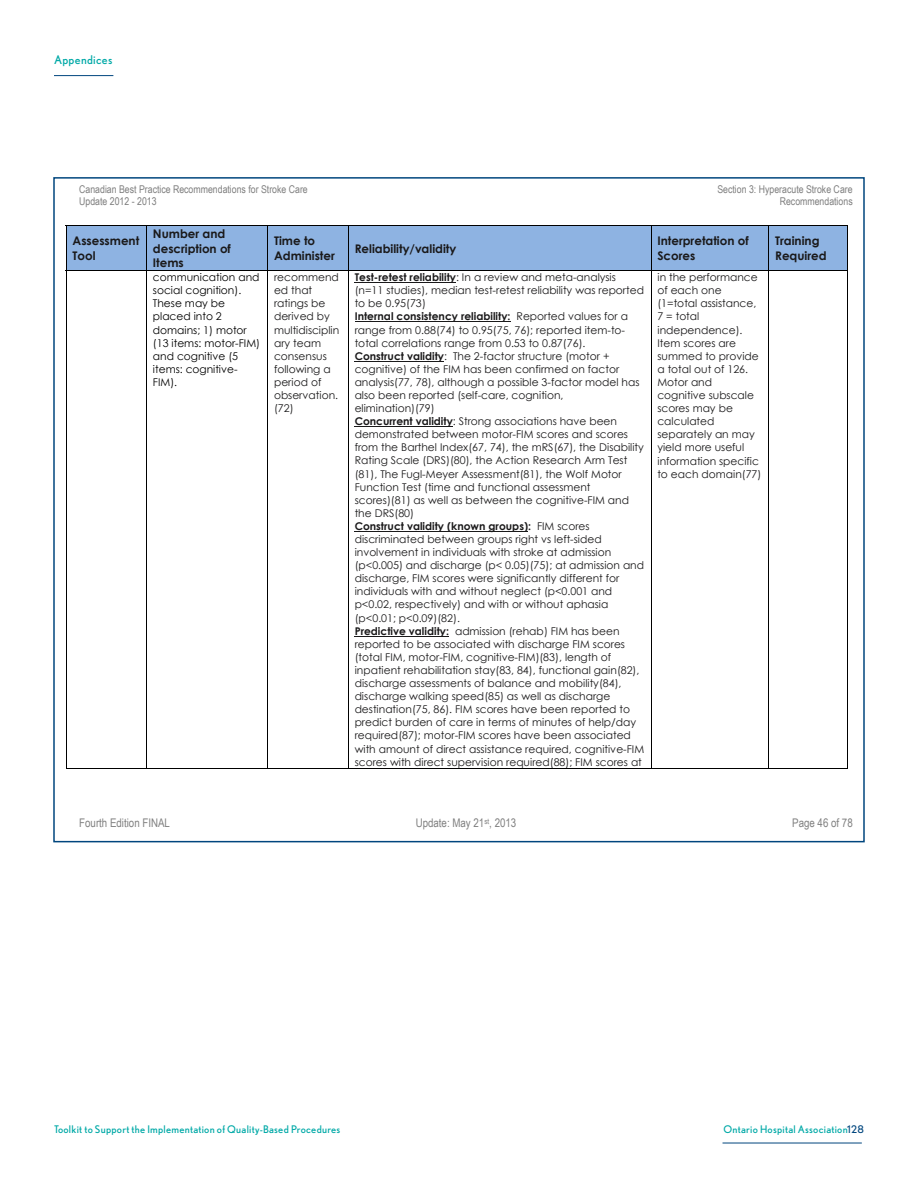
<style>
.page{position:relative;width:918px;height:1188px;background:#fff}
.page>*{position:absolute;margin:0;border:0;box-sizing:border-box;transform-origin:0 0}
.t1{font:12px "Nobel";letter-spacing:.025em;color:#00a9a7}
.t2{font:700 11.85px/14.5px "Century Gothic";color:#1a191a}
.t3{font:11.85px "Arial Narrow";color:#808080}
.t4{font:10.65px/13px "Century Gothic";color:#1a191a}
.t5{font:10.65px/13px "Century Gothic";color:#000}
.t6{font:10.65px "Arial Narrow";color:#7e7e7e}
.t7{font:10.5px "Nobel";letter-spacing:.025em;color:#00a9a7}
.s1{font-weight:700}
.s2{color:#00467e}
</style>
<div class="page">
<hr style="left:54px;top:75px;width:59px;height:1px;background:#00467e">
<hr style="left:723px;top:1143px;width:139px;height:1px;background:#00467e">
<div style="left:66px;top:226px;width:80px;height:44px;background:#8eb3e2"></div>
<div style="left:147px;top:226px;width:120px;height:44px;background:#8eb3e2"></div>
<div style="left:268px;top:226px;width:80px;height:44px;background:#8eb3e2"></div>
<div style="left:349px;top:226px;width:302px;height:44px;background:#8eb3e2"></div>
<div style="left:651px;top:226px;width:117px;height:44px;background:#8eb3e2"></div>
<div style="left:769px;top:226px;width:78px;height:44px;background:#8eb3e2"></div>
<hr style="left:66px;top:226px;width:782px;height:1px;background:#000">
<hr style="left:66px;top:226px;width:1px;height:44px;background:#000">
<hr style="left:146px;top:226px;width:1px;height:44px;background:#000">
<hr style="left:267px;top:226px;width:1px;height:44px;background:#000">
<hr style="left:348px;top:226px;width:1px;height:44px;background:#000">
<hr style="left:651px;top:226px;width:1px;height:44px;background:#000">
<hr style="left:768px;top:226px;width:1px;height:44px;background:#000">
<hr style="left:847px;top:226px;width:1px;height:44px;background:#000">
<hr style="left:355px;top:282px;width:101px;height:1px;background:#1a191a">
<hr style="left:355px;top:321px;width:156px;height:1px;background:#1a191a">
<hr style="left:355px;top:361px;width:89px;height:1px;background:#1a191a">
<hr style="left:355px;top:426px;width:98px;height:1px;background:#1a191a">
<hr style="left:355px;top:531px;width:173px;height:1px;background:#1a191a">
<hr style="left:355px;top:636px;width:94px;height:1px;background:#1a191a">
<hr style="left:66px;top:270px;width:782px;height:1px;background:#000">
<hr style="left:66px;top:270px;width:1px;height:498px;background:#000">
<hr style="left:66px;top:768px;width:80px;height:1px;background:#000">
<hr style="left:146px;top:270px;width:1px;height:498px;background:#000">
<hr style="left:147px;top:768px;width:120px;height:1px;background:#000">
<hr style="left:267px;top:270px;width:1px;height:498px;background:#000">
<hr style="left:268px;top:768px;width:80px;height:1px;background:#000">
<hr style="left:348px;top:270px;width:1px;height:498px;background:#000">
<hr style="left:349px;top:768px;width:302px;height:1px;background:#000">
<hr style="left:651px;top:270px;width:1px;height:498px;background:#000">
<hr style="left:651px;top:768px;width:117px;height:1px;background:#000">
<hr style="left:768px;top:270px;width:1px;height:498px;background:#000">
<hr style="left:769px;top:768px;width:78px;height:1px;background:#000">
<hr style="left:847px;top:270px;width:1px;height:498px;background:#000">
<p class="t1" style="left:54px;top:53px;width:60px">Appendices</p>
<p class="t6" style="left:79px;top:183px;width:230px">Canadian Best Practice Recommendations for Stroke Care</p>
<p class="t6" style="left:718px;top:183px;width:137px">Section 3: Hyperacute Stroke Care</p>
<p class="t6" style="left:79px;top:195px;width:79px">Update 2012 - 2013</p>
<p class="t6" style="left:780px;top:195px;width:74px">Recommendations</p>
<p class="t2" style="left:73px;top:234px;width:68px">Assessment<br>Tool</p>
<p class="t2" style="left:153px;top:226px;width:80px">Number and description of<br>Items</p>
<p class="t2" style="left:274px;top:234px;width:62px">Time to<br>Administer</p>
<p class="t2" style="left:355px;top:241px;width:103px">Reliability/validity</p>
<p class="t2" style="left:657px;top:234px;width:93px">Interpretation of<br>Scores</p>
<p class="t2" style="left:775px;top:234px;width:53px">Training<br>Required</p>
<p class="t5" style="left:153px;top:271px;width:109px">communication and social cognition).<br>These may be placed into 2 domains; 1) motor (13 items: motor-FIM) and cognitive (5 items: cognitive-<br>FIM).</p>
<p class="t4" style="left:274px;top:271px;width:67px">recommend ed that ratings be derived by multidisciplin ary team consensus following a period of observation. (72)</p>
<p class="t4" style="left:355px;top:271px;width:291px"><span class="s1">Test-retest reliability</span>: In a review and meta-analysis (n=11 studies), median test-retest reliability was reported to be 0.95(73)<br><span class="s1">Internal consistency reliability:</span> Reported values for α range from 0.88(74) to 0.95(75, 76); reported item-to&shy;total correlations range from 0.53 to 0.87(76).<br><span class="s1">Construct validity</span>: The 2-factor structure (motor + cognitive) of the FIM has been confirmed on factor analysis(77, 78), although a possible 3-factor model has also been reported (self-care, cognition, elimination)(79)<br><span class="s1">Concurrent validity</span>: Strong associations have been demonstrated between motor-FIM scores and scores from the Barthel Index(67, 74), the mRS(67), the Disability Rating Scale (DRS)(80), the Action Research Arm Test (81), The Fugl-Meyer Assessment(81), the Wolf Motor Function Test (time and functional assessment scores)(81) as well as between the cognitive-FIM and the DRS(80)<br><span class="s1">Construct validity (known groups):</span> FIM scores discriminated between groups right vs left-sided involvement in individuals with stroke at admission (p&lt;0.005) and discharge (p&lt; 0.05)(75); at admission and discharge, FIM scores were significantly different for individuals with and without neglect (p&lt;0.001 and p&lt;0.02, respectively) and with or without aphasia (p&lt;0.01; p&lt;0.09)(82).<br><span class="s1">Predictive validity:</span> admission (rehab) FIM has been reported to be associated with discharge FIM scores (total FIM, motor-FIM, cognitive-FIM)(83), length of inpatient rehabilitation stay(83, 84), functional gain(82), discharge assessments of balance and mobility(84), discharge walking speed(85) as well as discharge destination(75, 86). FIM scores have been reported to predict burden of care in terms of minutes of help/day required(87); motor-FIM scores have been associated with amount of direct assistance required, cognitive-FIM scores with direct supervision required(88); FIM scores at</p>
<p class="t4" style="left:657px;top:271px;width:106px">in the performance of each one (1=total assistance,<br>7 = total independence).<br>Item scores are summed to provide a total out of 126.<br>Motor and cognitive subscale scores may be calculated separately an may yield more useful information specific to each domain(77)</p>
<p class="t3" style="left:79px;top:816px;width:92px">Fourth Edition FINAL</p>
<p class="t3" style="left:416px;top:816px;width:102px">Update: May 21<sup>st</sup>, 2013</p>
<p class="t3" style="left:792px;top:816px;width:62px">Page 46 of 78</p>
<p class="t7" style="left:54px;top:1123px;width:288px">Toolkit to Support the Implementation of Quality-Based Procedures</p>
<p class="t7" style="left:723px;top:1123px;width:142px">Ontario Hospital Association<span class="s2">128</span></p>
</div>
